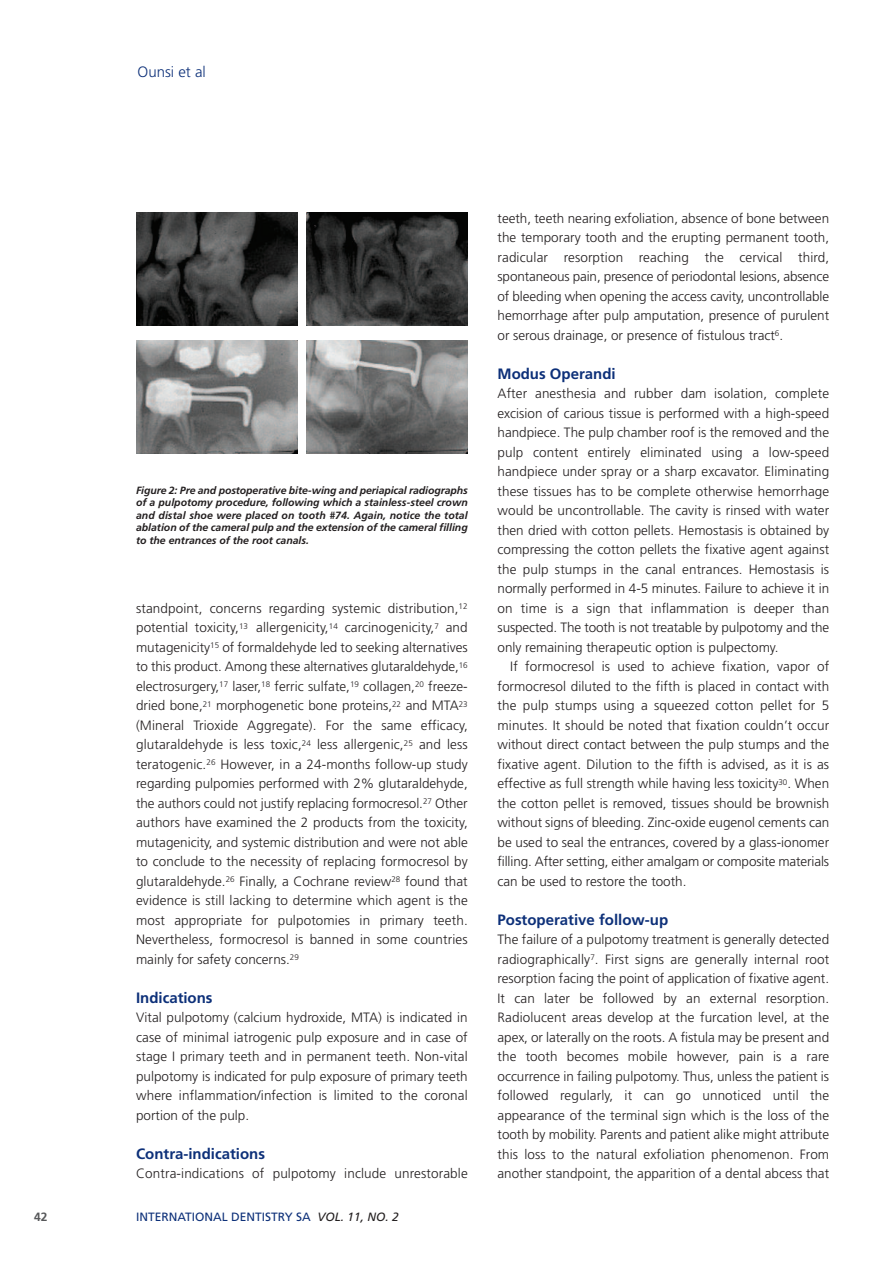
<style>
.page{position:relative;width:893px;height:1263px;background:#fff}
.page>*{position:absolute;margin:0;border:0;box-sizing:border-box;transform-origin:0 0}
.t1{font:700 15px "Frutiger";color:#0d3079}
.t2{font:300 15px "Frutiger";color:#0d3079}
.t3{font:300 13.5px/19.5px "Frutiger";color:#231f20;text-align:justify}
.t4{font:12px "Frutiger";color:#0d3079}
.t5{font:700 12px "Frutiger";color:#57585a}
.t6{font:italic 700 10.5px/12.6px "Frutiger";color:#231f20;text-align:justify}
.s1{font-style:italic;color:#231f20}
</style>
<div class="page">
<img style="left:136px;top:213px;width:161px;height:113px">
<img style="left:307px;top:213px;width:161px;height:113px">
<img style="left:136px;top:340px;width:161px;height:113px">
<img style="left:307px;top:340px;width:161px;height:113px">
<p class="t2" style="left:138px;top:65px;width:70px">Ounsi et al</p>
<p class="t6" style="left:136px;top:484px;width:333px">Figure 2: Pre and postoperative bite-wing and periapical radiographs of a pulpotomy procedure, following which a stainless-steel crown and distal shoe were placed on tooth #74. Again, notice the total ablation of the cameral pulp and the extension of the cameral filling to the entrances of the root canals.</p>
<p class="t3" style="left:136px;top:599px;width:333px">standpoint, concerns regarding systemic distribution,<sup>12 </sup>potential toxicity,<sup>13</sup> allergenicity,<sup>14</sup> carcinogenicity,<sup>7</sup> and mutagenicity<sup>15</sup> of formaldehyde led to seeking alternatives to this product. Among these alternatives glutaraldehyde,<sup>16 </sup>electrosurgery,<sup>17</sup> laser,<sup>18</sup> ferric sulfate,<sup>19</sup> collagen,<sup>20</sup> freeze&shy;dried bone,<sup>21</sup> morphogenetic bone proteins,<sup>22</sup> and MTA<sup>23 </sup>(Mineral Trioxide Aggregate). For the same efficacy, glutaraldehyde is less toxic,<sup>24</sup> less allergenic,<sup>25</sup> and less teratogenic.<sup>26</sup> However, in a 24-months follow-up study regarding pulpomies performed with 2% glutaraldehyde, the authors could not justify replacing formocresol.<sup>27</sup> Other authors have examined the 2 products from the toxicity, mutagenicity, and systemic distribution and were not able to conclude to the necessity of replacing formocresol by glutaraldehyde.<sup>26</sup> Finally, a Cochrane review<sup>28</sup> found that evidence is still lacking to determine which agent is the most appropriate for pulpotomies in primary teeth.<br>Nevertheless, formocresol is banned in some countries mainly for safety concerns.<sup>29</sup></p>
<p class="t1" style="left:136px;top:992px;width:78px">Indications</p>
<p class="t3" style="left:136px;top:1009px;width:333px">Vital pulpotomy (calcium hydroxide, MTA) is indicated in case of minimal iatrogenic pulp exposure and in case of stage I primary teeth and in permanent teeth. Non-vital pulpotomy is indicated for pulp exposure of primary teeth where inflammation/infection is limited to the coronal portion of the pulp.</p>
<p class="t1" style="left:136px;top:1148px;width:130px">Contra-indications</p>
<p class="t3" style="left:136px;top:1165px;width:333px">Contra-indications of pulpotomy include unrestorable</p>
<p class="t5" style="left:34px;top:1212px;width:15px">42</p>
<p class="t4" style="left:136px;top:1212px;width:264px">INTERNATIONAL DENTISTRY SA <span class="s1">VOL. 11, NO. 2</span></p>
<p class="t3" style="left:497px;top:209px;width:333px">teeth, teeth nearing exfoliation, absence of bone between the temporary tooth and the erupting permanent tooth, radicular resorption reaching the cervical third, spontaneous pain, presence of periodontal lesions, absence of bleeding when opening the access cavity, uncontrollable hemorrhage after pulp amputation, presence of purulent or serous drainage, or presence of fistulous tract<sup>6</sup>.</p>
<p class="t1" style="left:497px;top:367px;width:120px">Modus Operandi</p>
<p class="t3" style="left:497px;top:385px;width:333px">After anesthesia and rubber dam isolation, complete excision of carious tissue is performed with a high-speed handpiece. The pulp chamber roof is the removed and the pulp content entirely eliminated using a low-speed handpiece under spray or a sharp excavator. Eliminating these tissues has to be complete otherwise hemorrhage would be uncontrollable. The cavity is rinsed with water then dried with cotton pellets. Hemostasis is obtained by compressing the cotton pellets the fixative agent against the pulp stumps in the canal entrances. Hemostasis is normally performed in 4-5 minutes. Failure to achieve it in on time is a sign that inflammation is deeper than suspected. The tooth is not treatable by pulpotomy and the only remaining therapeutic option is pulpectomy.</p>
<p class="t3" style="left:497px;top:658px;width:333px;text-indent:13px">If formocresol is used to achieve fixation, vapor of formocresol diluted to the fifth is placed in contact with the pulp stumps using a squeezed cotton pellet for 5 minutes. It should be noted that fixation couldn’t occur without direct contact between the pulp stumps and the fixative agent. Dilution to the fifth is advised, as it is as effective as full strength while having less toxicity<sup>30</sup>. When the cotton pellet is removed, tissues should be brownish without signs of bleeding. Zinc-oxide eugenol cements can be used to seal the entrances, covered by a glass-ionomer filling. After setting, either amalgam or composite materials can be used to restore the tooth.</p>
<p class="t1" style="left:497px;top:913px;width:172px">Postoperative follow-up</p>
<p class="t3" style="left:497px;top:931px;width:333px">The failure of a pulpotomy treatment is generally detected radiographically<sup>7</sup>. First signs are generally internal root resorption facing the point of application of fixative agent.<br>It can later be followed by an external resorption.<br>Radiolucent areas develop at the furcation level, at the apex, or laterally on the roots. A fistula may be present and the tooth becomes mobile however, pain is a rare occurrence in failing pulpotomy. Thus, unless the patient is followed regularly, it can go unnoticed until the appearance of the terminal sign which is the loss of the tooth by mobility. Parents and patient alike might attribute this loss to the natural exfoliation phenomenon. From another standpoint, the apparition of a dental abcess that</p>
</div>
